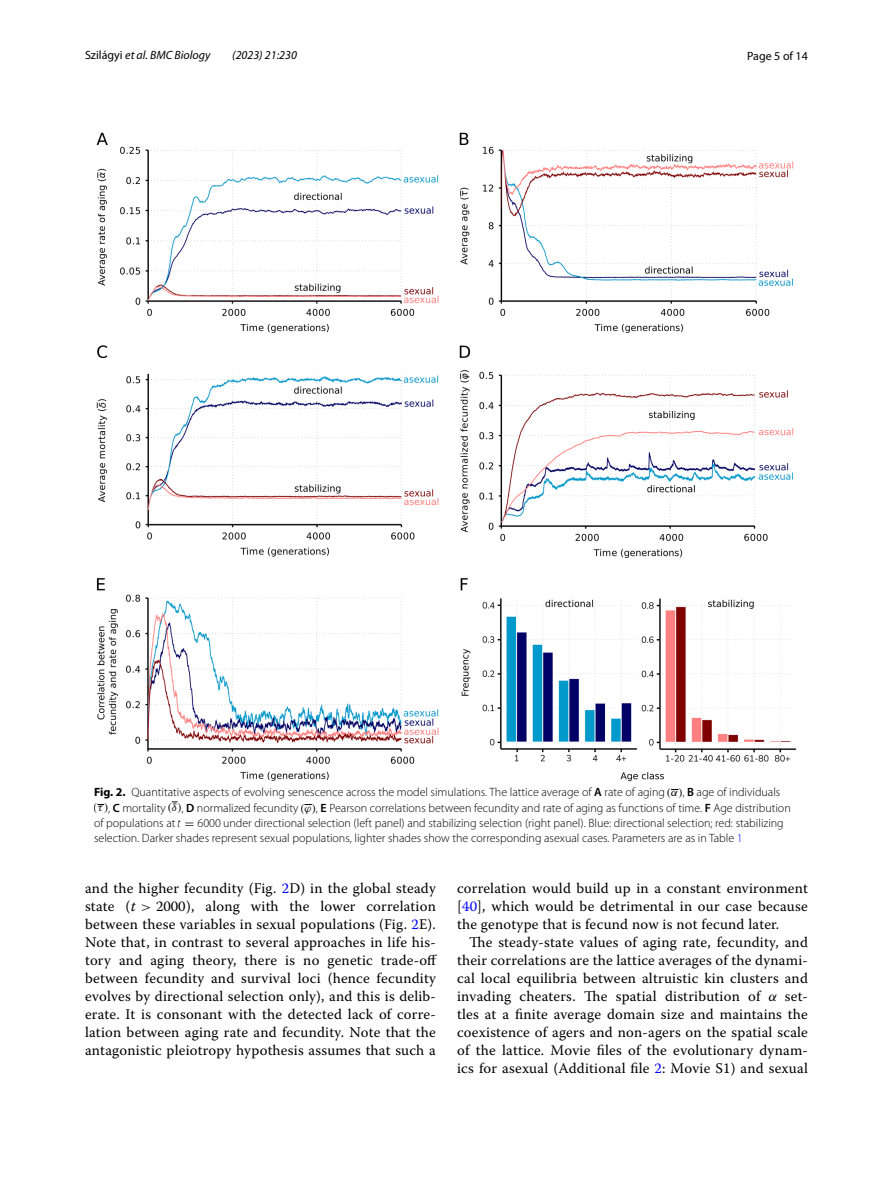
<style>
.page{position:relative;width:893px;height:1187px;background:#fff}
.page>*{position:absolute;margin:0;border:0;box-sizing:border-box;transform-origin:0 0}
.t1{font:14.7px/18px "Warnock Pro";letter-spacing:.015em;color:#000;text-align:justify}
.t2{font:300 12px/15px "Myriad Pro";color:#000}
.t3{font:italic 12px "Myriad Pro";color:#000}
.t4{font:12px "Myriad Pro";color:#000}
.s1{font-style:normal}
.s2{font-weight:700}
.s3{font-weight:600}
.s4{font-family:"MTMI12";font-weight:400}
.s5{font-family:"MTMI13";font-weight:400}
.s6{font-family:"MTMI14";font-weight:400}
.s7{font-family:"MTMI15";font-weight:400}
.s8{font-family:"Myriad Pro Light It 14";font-weight:400}
.s9{font-family:"MTSYN8";font-weight:400}
.s10{font-family:"Myriad Pro Light 9";font-weight:400}
.s11{color:#00f}
.s12{font-family:"Warnock Pro It 6"}
.s13{font-family:"MTMI16"}
.s14{font-family:"Warnock Pro Regular 7"}
.s15{font-family:"MTMI17"}
</style>
<div class="page">
<img style="left:96px;top:133px;width:701px;height:648px">
<p class="t3" style="left:85px;top:48px;width:127px"><span class="s1">Szilágyi</span> et al. BMC Biology</p>
<p class="t3" style="left:232px;top:48px;width:66px">(2023) 21:230</p>
<p class="t4" style="left:747px;top:48px;width:62px">Page 5 of 14</p>
<p class="t2" style="left:93px;top:785px;width:699px"><span class="s2">Fig. 2.</span> Quantitative aspects of evolving senescence across the model simulations. The lattice average of <span class="s3">A</span> rate of aging <span class="s4">(α)</span>, <span class="s3">B</span> age of individuals <span class="s5">(τ)</span>, <span class="s3">C</span> mortality <span class="s6">(δ)</span>, <span class="s3">D</span> normalized fecundity <span class="s7">(ϕ)</span>, <span class="s3">E</span> Pearson correlations between fecundity and rate of aging as functions of time. <span class="s3">F</span> Age distribution of populations at<span class="s8">t</span> <span class="s9">=</span> <span class="s10">6000</span> under directional selection (left panel) and stabilizing selection (right panel). Blue: directional selection; red: stabilizing selection. Darker shades represent sexual populations, lighter shades show the corresponding asexual cases. Parameters are as in Table <span class="s11">1</span></p>
<p class="t1" style="left:85px;top:878px;width:353px">and the higher fecundity (Fig. <span class="s11">2</span>D) in the global steady state (<span class="s12">t</span> <span class="s13">&gt;</span> <span class="s14">2000</span>), along with the lower correlation between these variables in sexual populations (Fig. <span class="s11">2</span>E).<br>Note that, in contrast to several approaches in life his&shy;tory and aging theory, there is no genetic trade-off between fecundity and survival loci (hence fecundity evolves by directional selection only), and this is delib&shy;erate. It is consonant with the detected lack of corre&shy;lation between aging rate and fecundity. Note that the antagonistic pleiotropy hypothesis assumes that such a</p>
<p class="t1" style="left:457px;top:878px;width:352px">correlation would build up in a constant environment [<span class="s11">40</span>], which would be detrimental in our case because the genotype that is fecund now is not fecund later.</p>
<p class="t1" style="left:457px;top:932px;width:352px;text-indent:12px">The steady-state values of aging rate, fecundity, and their correlations are the lattice averages of the dynami&shy;cal local equilibria between altruistic kin clusters and invading cheaters. The spatial distribution of <span class="s15">α</span> set&shy;tles at a finite average domain size and maintains the coexistence of agers and non-agers on the spatial scale of the lattice. Movie files of the evolutionary dynam&shy;ics for asexual (Additional file <span class="s11">2</span>: Movie S1) and sexual</p>
</div>
